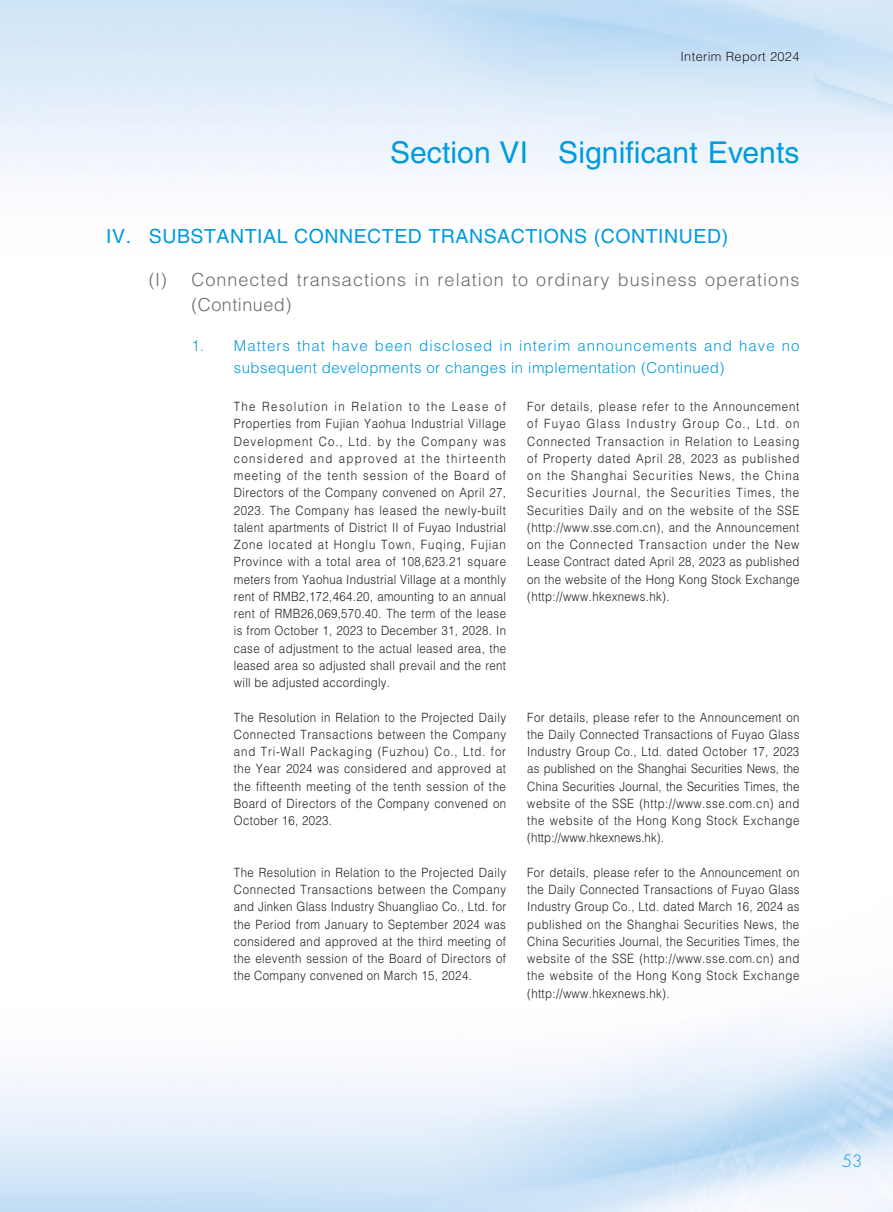
<style>
.page{position:relative;width:893px;height:1212px;background:#fff}
.page>*{position:absolute;margin:0;border:0;box-sizing:border-box;transform-origin:0 0}
.t1{font:30px "Helvetica LT Std";letter-spacing:.005em;color:#009bde}
.t2{font:19.5px "Helvetica LT Std";letter-spacing:.03em;color:#009bde}
.t3{font:300 18px/25.5px "Helvetica LT Std";letter-spacing:.055em;color:#6c6d70}
.t4{font:300 16.5px "Futura Std";color:#009bde}
.t5{font:300 15px/22.5px "Helvetica LT Std";letter-spacing:.03em;color:#009bde}
.t6{font:300 12.75px/17.2px "Helvetica LT Std";letter-spacing:.03em;color:#231f20;text-align:justify;scale:.9 1}
.t7{font:300 12.75px "Helvetica LT Std";letter-spacing:.03em;color:#231f20}
</style>
<div class="page">
<p class="t7" style="left:680px;top:48px;width:121px">Interim Report 2024</p>
<h1 class="t1" style="left:390px;top:135px;width:411px">Section VI Significant Events</h1>
<h2 class="t2" style="left:106px;top:225px;width:623px">IV. SUBSTANTIAL CONNECTED TRANSACTIONS (CONTINUED)</h2>
<h3 class="t3" style="left:191px;top:266px;width:609px;text-indent:-43px">(I) Connected transactions in relation to ordinary business operations (Continued)</h3>
<p class="t5" style="left:234px;top:334px;width:567px;text-indent:-43px">1. Matters that have been disclosed in interim announcements and have no subsequent developments or changes in implementation (Continued)</p>
<p class="t6" style="left:234px;top:398px;width:304px">The Resolution in Relation to the Lease of Properties from Fujian Yaohua Industrial Village Development Co., Ltd. by the Company was considered and approved at the thirteenth meeting of the tenth session of the Board of Directors of the Company convened on April 27, 2023. The Company has leased the newly-built talent apartments of District II of Fuyao Industrial Zone located at Honglu Town, Fuqing, Fujian Province with a total area of 108,623.21 square meters from Yaohua Industrial Village at a monthly rent of RMB2,172,464.20, amounting to an annual rent of RMB26,069,570.40. The term of the lease is from October 1, 2023 to December 31, 2028. In case of adjustment to the actual leased area, the leased area so adjusted shall prevail and the rent will be adjusted accordingly.</p>
<p class="t6" style="left:527px;top:398px;width:304px">For details, please refer to the Announcement of Fuyao Glass Industry Group Co., Ltd. on Connected Transaction in Relation to Leasing of Property dated April 28, 2023 as published on the Shanghai Securities News, the China Securities Journal, the Securities Times, the Securities Daily and on the website of the SSE (http://www.sse.com.cn), and the Announcement on the Connected Transaction under the New Lease Contract dated April 28, 2023 as published on the website of the Hong Kong Stock Exchange (http://www.hkexnews.hk).</p>
<p class="t6" style="left:234px;top:708px;width:304px">The Resolution in Relation to the Projected Daily Connected Transactions between the Company and Tri-Wall Packaging (Fuzhou) Co., Ltd. for the Year 2024 was considered and approved at the fifteenth meeting of the tenth session of the Board of Directors of the Company convened on October 16, 2023.</p>
<p class="t6" style="left:527px;top:708px;width:304px">For details, please refer to the Announcement on the Daily Connected Transactions of Fuyao Glass Industry Group Co., Ltd. dated October 17, 2023 as published on the Shanghai Securities News, the China Securities Journal, the Securities Times, the website of the SSE (http://www.sse.com.cn) and the website of the Hong Kong Stock Exchange (http://www.hkexnews.hk).</p>
<p class="t6" style="left:234px;top:864px;width:304px">The Resolution in Relation to the Projected Daily Connected Transactions between the Company and Jinken Glass Industry Shuangliao Co., Ltd. for the Period from January to September 2024 was considered and approved at the third meeting of the eleventh session of the Board of Directors of the Company convened on March 15, 2024.</p>
<p class="t6" style="left:527px;top:864px;width:304px">For details, please refer to the Announcement on the Daily Connected Transactions of Fuyao Glass Industry Group Co., Ltd. dated March 16, 2024 as published on the Shanghai Securities News, the China Securities Journal, the Securities Times, the website of the SSE (http://www.sse.com.cn) and the website of the Hong Kong Stock Exchange (http://www.hkexnews.hk).</p>
<p class="t4" style="left:842px;top:1151px;width:22px">53</p>
</div>
